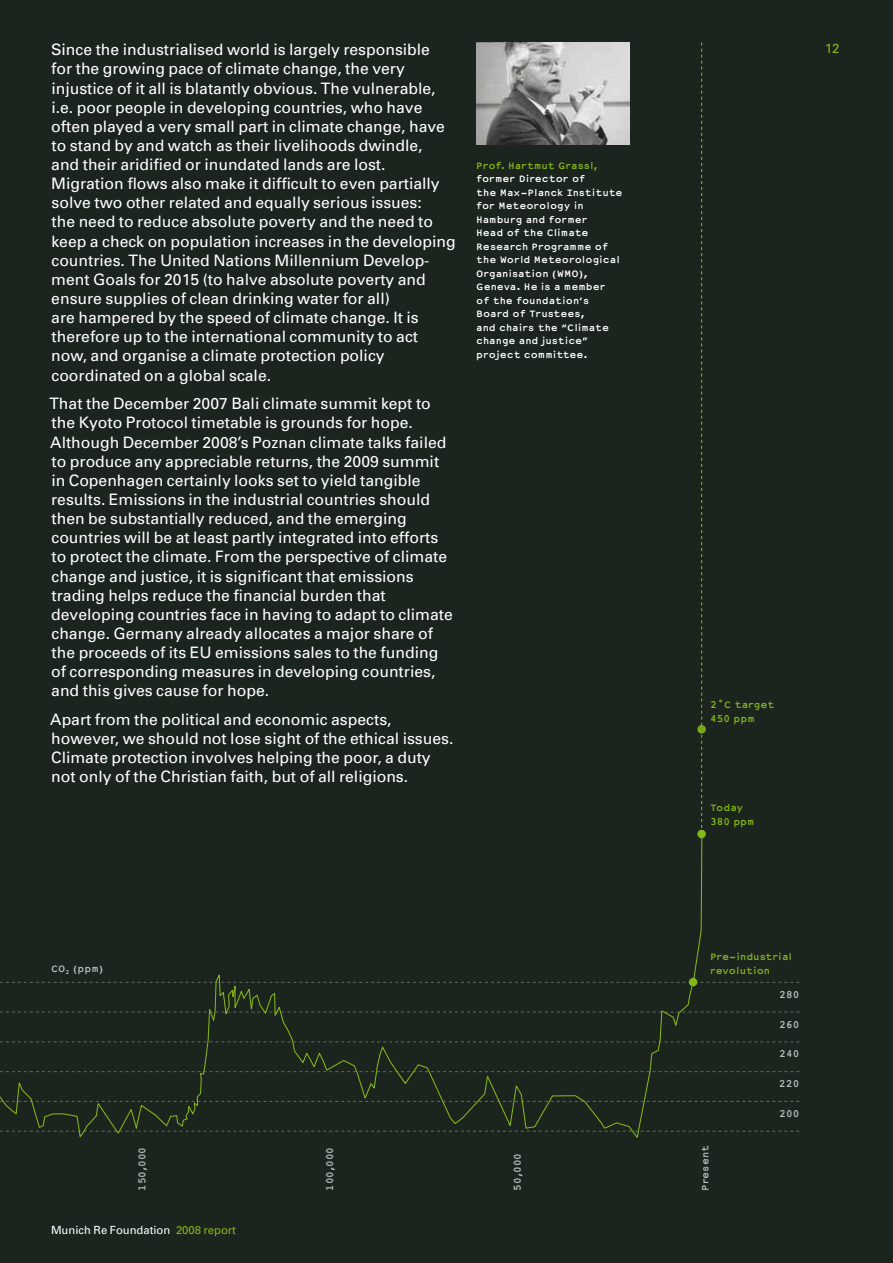
<style>
.page{position:relative;width:893px;height:1263px;background:#1c241e}
.page>*{position:absolute;margin:0;border:0;box-sizing:border-box;transform-origin:0 0}
.t1{font:15.75px/19.2px "MR Univers";color:#fff}
.t2{font:13.2px "MR Univers";color:#83b81a}
.t3{font:11.25px "MR Univers";color:#fff}
.t4{font:700 9px/13.5px "Courier Sans";color:#fff}
.t5{font:700 9px/13.5px "Courier Sans";color:#83b81a}
.t6{font:700 9px "Courier Sans";color:#bbbdbb}
.s1{color:#83b81a}
</style>
<div class="page">
<img style="left:476px;top:43px;width:153px;height:102px">
<svg style="left:701px;top:43px;width:1px;height:787px"></svg>
<div style="left:697px;top:830px;width:9px;height:8px;background:#83b81a;border-radius:50%"></div>
<div style="left:697px;top:725px;width:9px;height:8px;background:#78a817;border-radius:50%"></div>
<svg style="left:703px;top:982px;width:96px;height:1px"></svg>
<svg style="left:703px;top:1011px;width:96px;height:1px"></svg>
<svg style="left:703px;top:1041px;width:96px;height:1px"></svg>
<svg style="left:703px;top:1071px;width:96px;height:1px"></svg>
<svg style="left:703px;top:1101px;width:96px;height:1px"></svg>
<svg style="left:703px;top:1131px;width:96px;height:1px"></svg>
<svg style="left:0;top:833px;width:703px;height:305px"></svg>
<div style="left:689px;top:978px;width:8px;height:8px;background:#83b81a;border-radius:50%"></div>
<p class="t1" style="left:51px;top:40px;width:380px">Since the industrialised world is largely responsible</p>
<p class="t2" style="left:825px;top:40px;width:16px">12</p>
<p class="t1" style="left:51px;top:59px;width:406px">for the growing pace of climate change, the very injustice of it all is blatantly obvious. The vulnerable, i.e. poor people in developing countries, who have often played a very small part in climate change, have to stand by and watch as their livelihoods dwindle,<br>and their aridified or inundated lands are lost.<br>Migration flows also make it difficult to even partially solve two other related and equally serious issues:<br>the need to reduce absolute poverty and the need to keep a check on population increases in the developing countries. The United Nations Millennium Develop&shy;ment Goals for 2015 (to halve absolute poverty and ensure supplies of clean drinking water for all)<br>are hampered by the speed of climate change. It is therefore up to the international community to act now, and organise a climate protection policy coordinated on a global scale.</p>
<p class="t1" style="left:49px;top:394px;width:405px">That the December 2007 Bali climate summit kept to the Kyoto Protocol timetable is grounds for hope.<br>Although December 2008’s Poznan climate talks failed to produce any appreciable returns, the 2009 summit in Copenhagen certainly looks set to yield tangible results. Emissions in the industrial countries should then be substantially reduced, and the emerging countries will be at least partly integrated into efforts to protect the climate. From the perspective of climate change and justice, it is significant that emissions trading helps reduce the financial burden that developing countries face in having to adapt to climate change. Germany already allocates a major share of the proceeds of its EU emissions sales to the funding of corresponding measures in developing countries, and this gives cause for hope.</p>
<p class="t1" style="left:50px;top:710px;width:405px">Apart from the political and economic aspects, however, we should not lose sight of the ethical issues.<br>Climate protection involves helping the poor, a duty not only of the Christian faith, but of all religions.</p>
<p class="t5" style="left:476px;top:158px;width:123px">Prof. Hartmut Grassl,</p>
<p class="t4" style="left:476px;top:172px;width:148px">former Director of<br>the Max-Planck Institute for Meteorology in<br>Hamburg and former<br>Head of the Climate<br>Research Programme of the World Meteorological<br>Organisation (WMO),<br>Geneva. He is a member<br>of the foundation’s<br>Board of Trustees,<br>and chairs the “Climate change and justice” project committee.</p>
<p class="t5" style="left:710px;top:698px;width:66px">2˚C target<br>450 ppm</p>
<p class="t5" style="left:710px;top:801px;width:46px">Today<br>380 ppm</p>
<p class="t6" style="left:51px;top:962px;width:54px">CO<sub>2</sub> (ppm)</p>
<p class="t5" style="left:710px;top:950px;width:83px">Pre-industrial revolution</p>
<p class="t6" style="left:779px;top:988px;width:22px">280</p>
<p class="t6" style="left:779px;top:1017px;width:22px">260</p>
<p class="t6" style="left:779px;top:1047px;width:22px">240</p>
<p class="t6" style="left:779px;top:1077px;width:22px">220</p>
<p class="t6" style="left:136px;top:1191px;width:45px;rotate:-90deg">150,000</p>
<p class="t6" style="left:323px;top:1191px;width:45px;rotate:-90deg">100,000</p>
<p class="t6" style="left:511px;top:1191px;width:39px;rotate:-90deg">50,000</p>
<p class="t6" style="left:698px;top:1191px;width:47px;rotate:-90deg">Present</p>
<p class="t6" style="left:779px;top:1107px;width:22px">200</p>
<p class="t3" style="left:51px;top:1223px;width:187px">Munich Re Foundation <span class="s1">2008 report</span></p>
</div>
